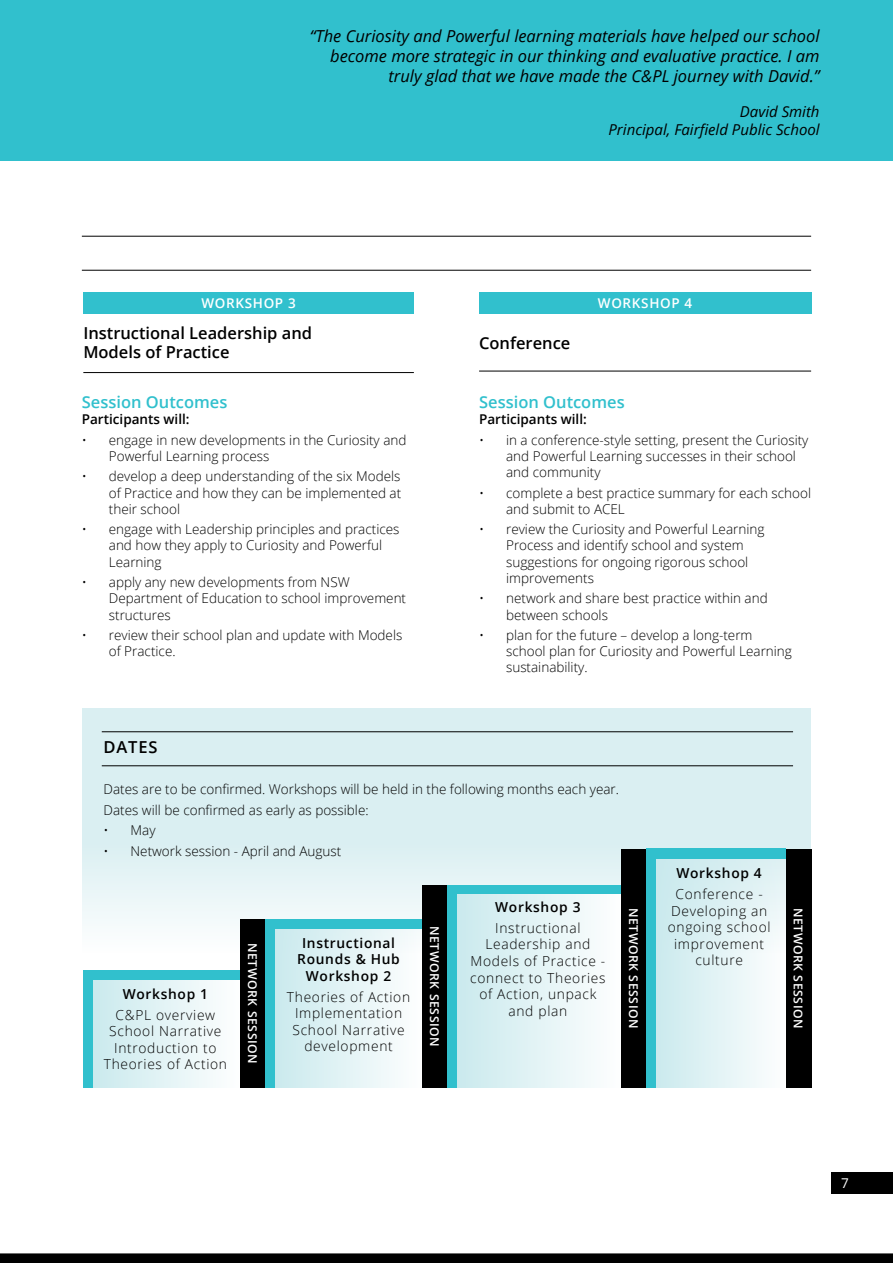
<style>
.page{position:relative;width:893px;height:1263px;background:#fff}
.page>*{position:absolute;margin:0;border:0;box-sizing:border-box;transform-origin:0 0}
.t1{font:italic 16.5px/19.8px "Open Sans";color:#000;text-align:right}
.t2{font:600 16.5px/19.8px "Open Sans";color:#000}
.t3{font:600 16.5px "Open Sans";color:#31c0cd}
.t4{font:italic 15px/18px "Open Sans";color:#000;text-align:right}
.t5{font:300 13.8px/16.5px "Open Sans";letter-spacing:.05em;color:#000;text-align:center}
.t6{font:600 13.8px/16.5px "Open Sans";letter-spacing:.05em;color:#000;text-align:center}
.t7{font:300 13.5px/16.2px "Open Sans";color:#000}
.t8{font:600 13.5px "Open Sans";color:#000}
.t9{font:600 13.5px "Open Sans";letter-spacing:.05em;color:#fff}
.t10{font:13.5px "Open Sans";color:#fff}
.t11{font:600 12.15px "Open Sans";letter-spacing:.05em;color:#fff}
</style>
<div class="page">
<div style="left:0;top:0;width:893px;height:161px;background:#31c0cd"></div>
<div style="left:831px;top:1171px;width:62px;height:22px;background:#000"></div>
<svg style="left:0;top:1253px;width:893px;height:10px;background:#0a0a0a"></svg>
<div style="left:83px;top:708px;width:728px;height:244px;background:#daeff2"></div>
<div style="left:479px;top:292px;width:332px;height:22px;background:#31c0cd"></div>
<div style="left:83px;top:292px;width:331px;height:22px;background:#31c0cd"></div>
<hr style="left:82px;top:270px;width:729px;height:1px;background:#000">
<hr style="left:82px;top:236px;width:729px;height:1px;background:#000">
<hr style="left:83px;top:372px;width:331px;height:1px;background:#000">
<hr style="left:479px;top:371px;width:332px;height:1px;background:#000">
<hr style="left:102px;top:765px;width:691px;height:1px;background:#000">
<hr style="left:102px;top:731px;width:691px;height:1px;background:#000">
<div style="left:83px;top:979px;width:157px;height:108px;background:linear-gradient(to right,#c7e8ec,#fefefe)"></div>
<div style="left:83px;top:970px;width:157px;height:9px;background:#31c0cd"></div>
<div style="left:83px;top:970px;width:10px;height:117px;background:#31c0cd"></div>
<div style="left:422px;top:885px;width:25px;height:202px;background:#000"></div>
<div style="left:447px;top:892px;width:174px;height:195px;background:linear-gradient(to right,#c7e8ec,#fdfefe)"></div>
<div style="left:447px;top:885px;width:174px;height:9px;background:#31c0cd"></div>
<div style="left:447px;top:885px;width:10px;height:202px;background:#31c0cd"></div>
<div style="left:240px;top:919px;width:25px;height:168px;background:#000"></div>
<div style="left:265px;top:926px;width:157px;height:161px;background:linear-gradient(to right,#c7e8ec,#fdfefe)"></div>
<div style="left:265px;top:919px;width:157px;height:10px;background:#31c0cd"></div>
<div style="left:265px;top:919px;width:10px;height:168px;background:#31c0cd"></div>
<div style="left:646px;top:849px;width:140px;height:10px;background:#31c0cd"></div>
<div style="left:621px;top:849px;width:25px;height:238px;background:#000"></div>
<div style="left:786px;top:849px;width:25px;height:238px;background:#000"></div>
<svg style="left:656px;top:859px;width:130px;height:228px"></svg>
<div style="left:646px;top:849px;width:10px;height:238px;background:#31c0cd"></div>
<p class="t1" style="left:310px;top:26px;width:511px">“The Curiosity and Powerful learning materials have helped our school become more strategic in our thinking and evaluative practice. I am truly glad that we have made the C&amp;PL journey with David.”</p>
<p class="t4" style="left:608px;top:102px;width:213px">David Smith<br>Principal, Fairfield Public School</p>
<p class="t9" style="left:201px;top:294px;width:96px">WORKSHOP 3</p>
<p class="t9" style="left:598px;top:294px;width:96px">WORKSHOP 4</p>
<p class="t2" style="left:83px;top:322px;width:230px">Instructional Leadership and<br>Models of Practice</p>
<p class="t2" style="left:479px;top:332px;width:93px">Conference</p>
<p class="t3" style="left:82px;top:391px;width:147px">Session Outcomes</p>
<p class="t8" style="left:82px;top:410px;width:109px">Participants will:</p>
<p class="t7" style="left:109px;top:431px;width:299px;text-indent:-27px">• engage in new developments in the Curiosity and<br>Powerful Learning process</p>
<p class="t7" style="left:109px;top:468px;width:294px;text-align:justify;text-indent:-27px">• develop a deep understanding of the six Models of Practice and how they can be implemented at their school</p>
<p class="t7" style="left:109px;top:521px;width:292px;text-indent:-27px">• engage with Leadership principles and practices and how they apply to Curiosity and Powerful<br>Learning</p>
<p class="t7" style="left:109px;top:574px;width:299px;text-indent:-27px">• apply any new developments from NSW<br>Department of Education to school improvement structures</p>
<p class="t7" style="left:109px;top:627px;width:295px;text-indent:-27px">• review their school plan and update with Models of Practice.</p>
<p class="t3" style="left:479px;top:391px;width:147px">Session Outcomes</p>
<p class="t8" style="left:479px;top:410px;width:109px">Participants will:</p>
<p class="t7" style="left:506px;top:431px;width:304px;text-indent:-27px">• in a conference-style setting, present the Curiosity and Powerful Learning successes in their school and community</p>
<p class="t7" style="left:506px;top:484px;width:307px;text-indent:-27px">• complete a best practice summary for each school and submit to ACEL</p>
<p class="t7" style="left:506px;top:521px;width:260px;text-indent:-27px">• review the Curiosity and Powerful Learning Process and identify school and system suggestions for ongoing rigorous school improvements</p>
<p class="t7" style="left:506px;top:590px;width:263px;text-indent:-27px">• network and share best practice within and between schools</p>
<p class="t7" style="left:506px;top:627px;width:287px;text-indent:-27px">• plan for the future – develop a long-term school plan for Curiosity and Powerful Learning sustainability.</p>
<p class="t2" style="left:104px;top:737px;width:55px">DATES</p>
<p class="t7" style="left:104px;top:779px;width:517px;line-height:20.4px">Dates are to be confirmed. Workshops will be held in the following months each year.<br>Dates will be confirmed as early as possible:</p>
<p class="t7" style="left:104px;top:822px;width:54px">• May</p>
<p class="t7" style="left:104px;top:842px;width:239px">• Network session - April and August</p>
<p class="t6" style="left:123px;top:985px;width:87px">Workshop 1</p>
<p class="t5" style="left:104px;top:1006px;width:125px">C&amp;PL overview<br>School Narrative<br>Introduction to<br>Theories of Action</p>
<p class="t11" style="left:261px;top:943px;width:123px;rotate:90deg">NETWORK SESSION</p>
<p class="t6" style="left:297px;top:934px;width:104px">Instructional<br>Rounds &amp; Hub<br>Workshop 2</p>
<p class="t5" style="left:287px;top:988px;width:125px">Theories of Action<br>Implementation<br>School Narrative development</p>
<p class="t11" style="left:443px;top:926px;width:123px;rotate:90deg">NETWORK SESSION</p>
<p class="t6" style="left:495px;top:898px;width:87px">Workshop 3</p>
<p class="t5" style="left:470px;top:919px;width:137px">Instructional<br>Leadership and<br>Models of Practice - connect to Theories of Action, unpack and plan</p>
<p class="t6" style="left:676px;top:865px;width:87px">Workshop 4</p>
<p class="t5" style="left:668px;top:886px;width:104px">Conference -<br>Developing an ongoing school improvement culture</p>
<p class="t11" style="left:642px;top:907px;width:123px;rotate:90deg">NETWORK SESSION</p>
<p class="t11" style="left:807px;top:907px;width:123px;rotate:90deg">NETWORK SESSION</p>
<p class="t10" style="left:841px;top:1174px;width:9px">7</p>
</div>
